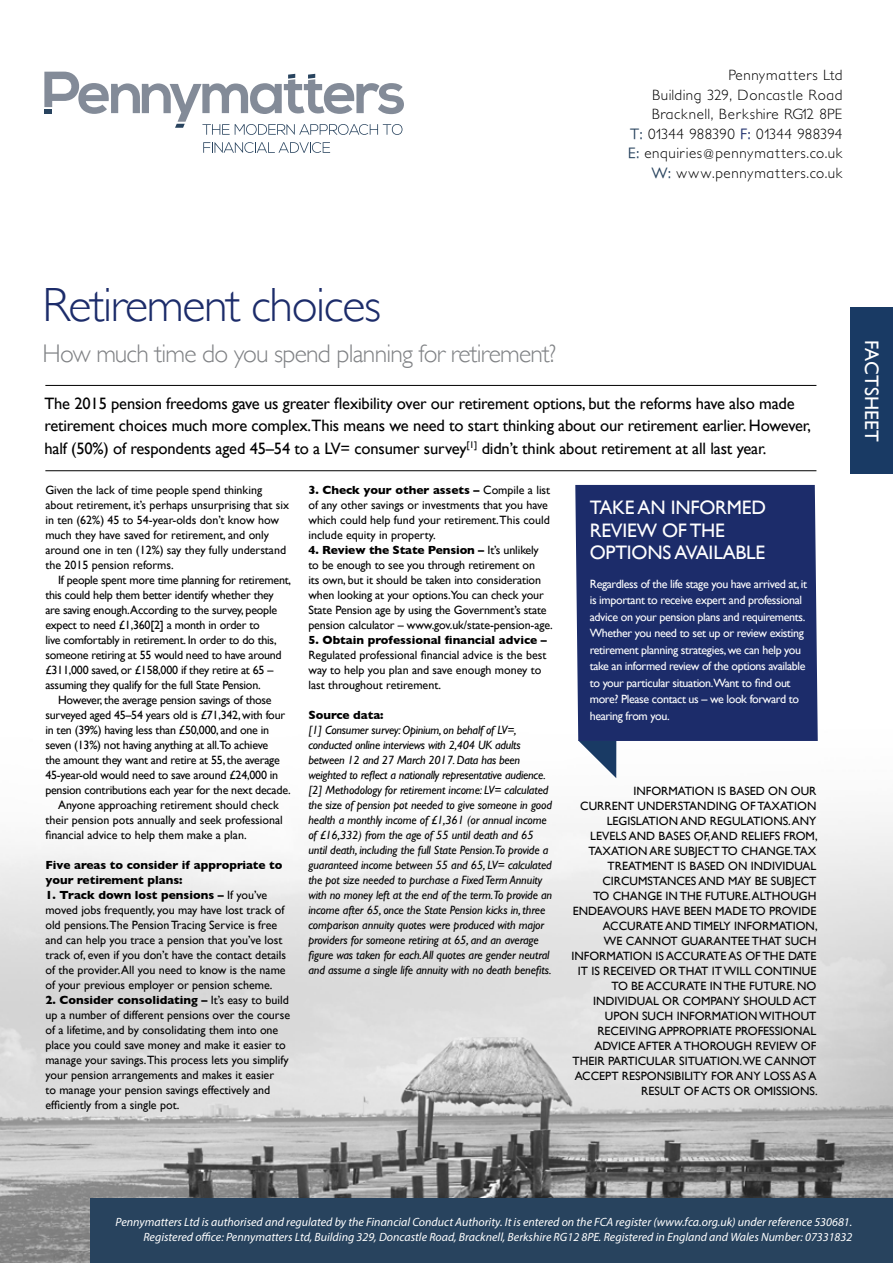
<style>
.page{position:relative;width:893px;height:1263px;background:#fff}
.page>*{position:absolute;margin:0;border:0;box-sizing:border-box;transform-origin:0 0}
.t1{font:300 48px "Gill Sans";letter-spacing:-.03em;color:#1c2c6a}
.t2{font:300 25.5px "Gill Sans";letter-spacing:-.03em;color:#808285}
.t3{font:19.5px/22.5px "Gill Sans";letter-spacing:-.01em;color:#fff}
.t4{font:19.5px "Gill Sans";letter-spacing:.01em;color:#fff}
.t5{font:16.5px/22.5px "Gill Sans";letter-spacing:-.01em;color:#000}
.t6{font:300 15px/19.5px "Petita";letter-spacing:.04em;color:#000;text-align:right}
.t7{font:12px/15px "Gill Sans";color:#000}
.t8{font:italic 12px/15px "Gill Sans";letter-spacing:-.01em;color:#000}
.t9{font:12px "Gill Sans";letter-spacing:-.02em;color:#000}
.t10{font:12px/16.5px "Gill Sans";letter-spacing:-.03em;color:#fff}
.t11{font:italic 12px/14.4px "Myriad Pro";color:#fff;text-align:right}
.t12{font:700 12px/15px "Gill Sans";color:#000}
.s1{font-weight:500;color:#28435e}
.s2{font-weight:500;color:#1c2c6a}
.s3{font-weight:700}
</style>
<div class="page">
<img style="left:0;top:470px;width:893px;height:793px">
<hr style="left:45px;top:470px;width:771px;height:1px;background:#000">
<hr style="left:45px;top:385px;width:771px;height:1px;background:#000">
<svg style="left:578px;top:741px;width:38px;height:37px"></svg>
<div style="left:575px;top:485px;width:243px;height:256px;background:#1c2c6a"></div>
<div style="left:850px;top:308px;width:43px;height:166px;background:#193a64"></div>
<div style="left:90px;top:1198px;width:803px;height:65px;background:#28435e"></div>
<svg style="left:203px;top:142px;width:127px;height:11px"></svg>
<svg style="left:44px;top:72px;width:360px;height:63px"></svg>
<p class="t6" style="left:628px;top:65px;width:216px">Pennymatters Ltd<br>Building 329, Doncastle Road<br>Bracknell, Berkshire RG12 8PE<br><span class="s1">T:</span> 01344 988390 <span class="s2">F:</span> 01344 988394<br><span class="s1">E:</span> enquiries@pennymatters.co.uk<br><span class="s1">W:</span> www.pennymatters.co.uk</p>
<h1 class="t1" style="left:43px;top:277px;width:340px">Retirement choices</h1>
<h2 class="t2" style="left:43px;top:339px;width:515px">How much time do you spend planning for retirement?</h2>
<p class="t5" style="left:44px;top:392px;width:768px">The 2015 pension freedoms gave us greater flexibility over our retirement options, but the reforms have also made retirement choices much more complex.This means we need to start thinking about our retirement earlier. However, half (50%) of respondents aged 45–54 to a LV= consumer survey<sup>[1]</sup> didn’t think about retirement at all last year.</p>
<p class="t7" style="left:45px;top:482px;width:245px">Given the lack of time people spend thinking about retirement, it’s perhaps unsurprising that six in ten (62%) 45 to 54-year-olds don’t know how much they have saved for retirement, and only around one in ten (12%) say they fully understand the 2015 pension reforms.</p>
<p class="t9" style="left:58px;top:573px;width:234px">If people spent more time planning for retirement,</p>
<p class="t9" style="left:45px;top:588px;width:230px">this could help them better identify whether they</p>
<p class="t9" style="left:45px;top:603px;width:233px">are saving enough.According to the survey, people</p>
<p class="t9" style="left:45px;top:618px;width:216px">expect to need £1,360[2] a month in order to</p>
<p class="t9" style="left:45px;top:633px;width:233px">live comfortably in retirement. In order to do this,</p>
<p class="t9" style="left:45px;top:648px;width:238px">someone retiring at 55 would need to have around</p>
<p class="t9" style="left:45px;top:663px;width:229px">£311,000 saved, or £158,000 if they retire at 65 –</p>
<p class="t9" style="left:45px;top:678px;width:217px">assuming they qualify for the full State Pension.</p>
<p class="t9" style="left:58px;top:693px;width:215px">However, the average pension savings of those</p>
<p class="t9" style="left:45px;top:708px;width:241px">surveyed aged 45–54 years old is £71,342, with four</p>
<p class="t9" style="left:45px;top:723px;width:225px">in ten (39%) having less than £50,000, and one in</p>
<p class="t9" style="left:45px;top:738px;width:224px">seven (13%) not having anything at all.To achieve</p>
<p class="t9" style="left:45px;top:753px;width:236px">the amount they want and retire at 55, the average</p>
<p class="t9" style="left:45px;top:768px;width:234px">45-year-old would need to save around £24,000 in</p>
<p class="t9" style="left:45px;top:783px;width:247px">pension contributions each year for the next decade.</p>
<p class="t7" style="left:58px;top:797px;width:222px">Anyone approaching retirement should check</p>
<p class="t7" style="left:45px;top:812px;width:239px">their pension pots annually and seek professional</p>
<p class="t7" style="left:45px;top:827px;width:203px">financial advice to help them make a plan.</p>
<p class="t12" style="left:45px;top:857px;width:239px">Five areas to consider if appropriate to your retirement plans:</p>
<p class="t7" style="left:45px;top:887px;width:242px"><span class="s3">1. Track down lost pensions –</span> If you’ve moved jobs frequently, you may have lost track of old pensions.The Pension Tracing Service is free and can help you trace a pension that you’ve lost track of, even if you don’t have the contact details of the provider. All you need to know is the name of your previous employer or pension scheme.</p>
<p class="t7" style="left:45px;top:992px;width:246px"><span class="s3">2. Consider consolidating –</span> It’s easy to build up a number of different pensions over the course of a lifetime, and by consolidating them into one place you could save money and make it easier to manage your savings.This process lets you simplify your pension arrangements and makes it easier<br>to manage your pension savings effectively and efficiently from a single pot.</p>
<p class="t7" style="left:308px;top:482px;width:243px"><span class="s3">3. Check your other assets –</span> Compile a list of any other savings or investments that you have which could help fund your retirement.This could include equity in property.</p>
<p class="t7" style="left:308px;top:542px;width:246px"><span class="s3">4. Review the State Pension –</span> It’s unlikely<br>to be enough to see you through retirement on<br>its own, but it should be taken into consideration when looking at your options.You can check your State Pension age by using the Government’s state pension calculator – www.gov.uk/state-pension-age.</p>
<p class="t12" style="left:308px;top:632px;width:240px">5. Obtain professional financial advice –</p>
<p class="t7" style="left:308px;top:647px;width:239px">Regulated professional financial advice is the best way to help you plan and save enough money to last throughout retirement.</p>
<p class="t12" style="left:308px;top:707px;width:77px">Source data:</p>
<p class="t8" style="left:308px;top:722px;width:245px">[1] Consumer survey: Opinium, on behalf of LV=, conducted online interviews with 2,404 UK adults between 12 and 27 March 2017. Data has been weighted to reflect a nationally representative audience. [2] Methodology for retirement income: LV= calculated the size of pension pot needed to give someone in good health a monthly income of £1,361 (or annual income of £16,332) from the age of 55 until death and 65 until death, including the full State Pension.To provide a guaranteed income between 55 and 65, LV= calculated the pot size needed to purchase a Fixed Term Annuity with no money left at the end of the term.To provide an income after 65, once the State Pension kicks in, three comparison annuity quotes were produced with major providers for someone retiring at 65, and an average figure was taken for each. All quotes are gender neutral and assume a single life annuity with no death benefits.</p>
<h3 class="t3" style="left:590px;top:496px;width:178px">TAKE AN INFORMED<br>REVIEW OF THE<br>OPTIONS AVAILABLE</h3>
<p class="t10" style="left:590px;top:575px;width:219px">Regardless of the life stage you have arrived at, it is important to receive expert and professional advice on your pension plans and requirements.<br>Whether you need to set up or review existing retirement planning strategies, we can help you take an informed review of the options available to your particular situation.Want to find out more? Please contact us – we look forward to hearing from you.</p>
<p class="t7" style="left:571px;top:784px;width:248px;text-align:right">INFORMATION IS BASED ON OUR<br>CURRENT UNDERSTANDING OF TAXATION LEGISLATION AND REGULATIONS. ANY LEVELS AND BASES OF, AND RELIEFS FROM, TAXATION ARE SUBJECT TO CHANGE.TAX TREATMENT IS BASED ON INDIVIDUAL CIRCUMSTANCES AND MAY BE SUBJECT<br>TO CHANGE IN THE FUTURE. ALTHOUGH ENDEAVOURS HAVE BEEN MADE TO PROVIDE ACCURATE AND TIMELY INFORMATION,<br>WE CANNOT GUARANTEE THAT SUCH INFORMATION IS ACCURATE AS OF THE DATE IT IS RECEIVED OR THAT IT WILL CONTINUE TO BE ACCURATE IN THE FUTURE. NO INDIVIDUAL OR COMPANY SHOULD ACT UPON SUCH INFORMATION WITHOUT RECEIVING APPROPRIATE PROFESSIONAL ADVICE AFTER A THOROUGH REVIEW OF THEIR PARTICULAR SITUATION.WE CANNOT ACCEPT RESPONSIBILITY FOR ANY LOSS AS A RESULT OF ACTS OR OMISSIONS.</p>
<h3 class="t4" style="left:883px;top:340px;width:104px;rotate:90deg">FACTSHEET</h3>
<p class="t11" style="left:116px;top:1215px;width:738px">Pennymatters Ltd is authorised and regulated by the Financial Conduct Authority. It is entered on the FCA register (www.fca.org.uk) under reference 530681.<br>Registered office: Pennymatters Ltd, Building 329, Doncastle Road, Bracknell, Berkshire RG12 8PE. Registered in England and Wales Number: 07331832</p>
</div>
